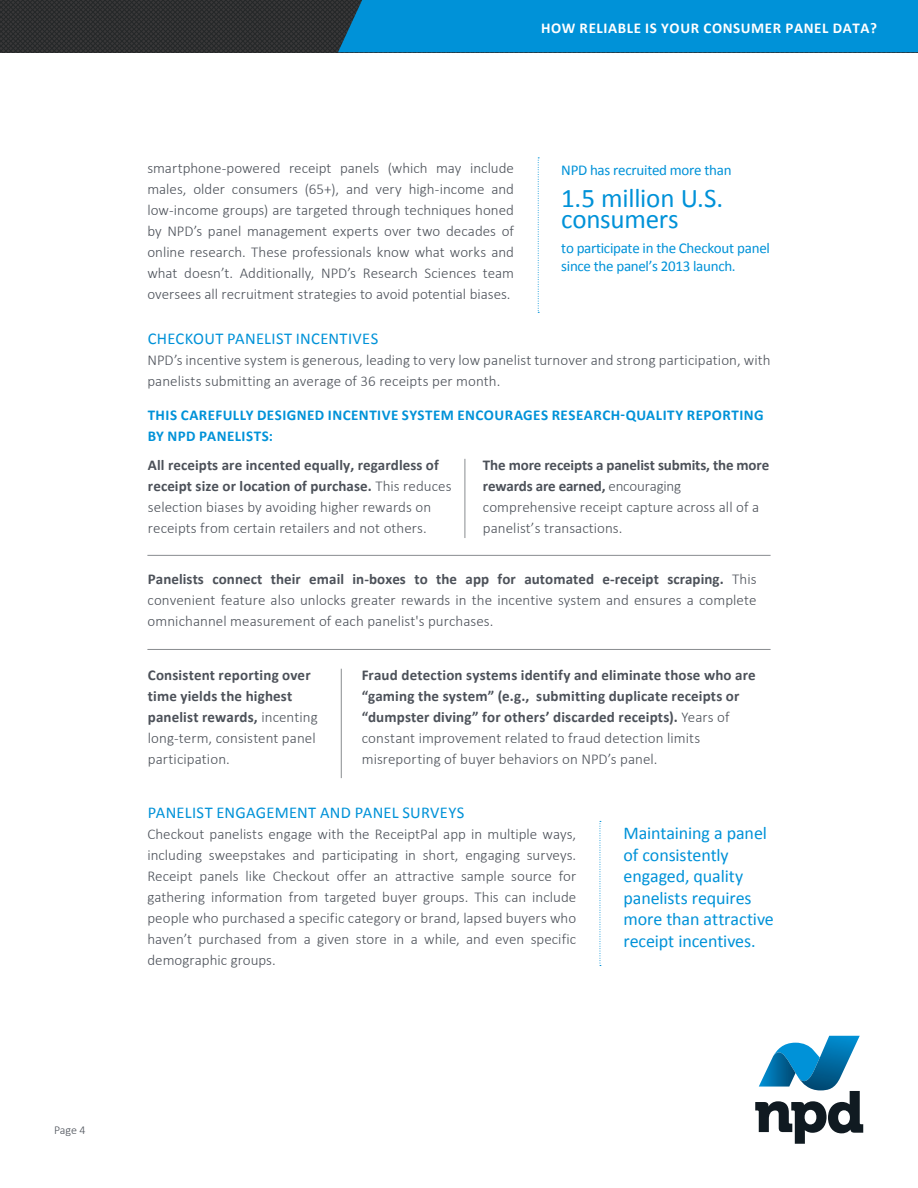
<style>
.page{position:relative;width:918px;height:1188px;background:#fff}
.page>*{position:absolute;margin:0;border:0;box-sizing:border-box;transform-origin:0 0}
.t1{font:27px/21.6px "Calibri";letter-spacing:-.01em;color:#0092d8}
.t2{font:18px/21.6px "Calibri";letter-spacing:-.005em;color:#0092d8}
.t3{font:16.5px "Calibri";letter-spacing:.015em;color:#0092d8}
.t4{font:300 15px/21px "Calibri";letter-spacing:.005em;color:#4c5159;text-align:justify}
.t5{font:700 15px/21px "Calibri";letter-spacing:.01em;color:#4c5159}
.t6{font:700 15px/21px "Calibri";letter-spacing:.03em;color:#0092d8}
.t7{font:15px/18px "Calibri";letter-spacing:-.02em;color:#0092d8}
.t8{font:700 15px "Calibri";letter-spacing:.04em;color:#fff}
.t9{font:300 12px "Calibri";color:#4c5159}
.s1{font-weight:700}
.s2{font-weight:300}
</style>
<div class="page">
<svg style="left:0;top:0;width:918px;height:52px;background:#116c97"></svg>
<svg style="left:755px;top:1036px;width:108px;height:108px"></svg>
<svg style="left:600px;top:821px;width:1px;height:145px"></svg>
<svg style="left:538px;top:158px;width:1px;height:155px"></svg>
<hr style="left:465px;top:459px;width:1px;height:79px;background:#888c8f">
<hr style="left:341px;top:669px;width:1px;height:109px;background:#888c8f">
<hr style="left:147px;top:555px;width:624px;height:1px;background:#888c8f">
<hr style="left:147px;top:649px;width:624px;height:1px;background:#888c8f">
<p class="t8" style="left:541px;top:18px;width:338px">HOW RELIABLE IS YOUR CONSUMER PANEL DATA?</p>
<p class="t4" style="left:147px;top:157px;width:368px">smartphone-powered receipt panels (which may include males, older consumers (65+), and very high-income and low-income groups) are targeted through techniques honed by NPD’s panel management experts over two decades of online research. These professionals know what works and what doesn’t. Additionally, NPD’s Research Sciences team oversees all recruitment strategies to avoid potential biases.</p>
<p class="t3" style="left:148px;top:328px;width:232px">CHECKOUT PANELIST INCENTIVES</p>
<p class="t4" style="left:147px;top:348px;width:625px">NPD’s incentive system is generous, leading to very low panelist turnover and strong participation, with panelists submitting an average of 36 receipts per month.</p>
<p class="t6" style="left:148px;top:405px;width:618px">THIS CAREFULLY DESIGNED INCENTIVE SYSTEM ENCOURAGES RESEARCH-QUALITY REPORTING<br>BY NPD PANELISTS:</p>
<p class="t7" style="left:561px;top:161px;width:172px">NPD has recruited more than</p>
<h1 class="t1" style="left:561px;top:187px;width:164px">1.5 million U.S. consumers</h1>
<p class="t7" style="left:561px;top:239px;width:210px">to participate in the Checkout panel since the panel’s 2013 launch.</p>
<p class="t4" style="left:148px;top:454px;width:305px;text-align:left"><span class="s1">All receipts are incented equally, regardless of receipt size</span> <span class="s1">or location of purchase</span><span class="s1">.</span> This reduces selection biases by avoiding higher rewards on receipts from certain retailers and not others.</p>
<p class="t4" style="left:483px;top:454px;width:288px;text-align:left"><span class="s1">The more receipts a panelist submits, the more rewards are earned,</span> encouraging comprehensive receipt capture across all of a panelist’s transactions.</p>
<p class="t4" style="left:148px;top:568px;width:610px"><span class="s1">Panelists connect their email in-boxes to the app for automated e-receipt scraping.</span> This convenient feature also unlocks greater rewards in the incentive system and ensures a complete omnichannel measurement of each panelist's purchases.</p>
<p class="t5" style="left:148px;top:664px;width:171px">Consistent reporting over time yields the highest panelist rewards, <span class="s2">incenting long-term, consistent panel participation.</span></p>
<p class="t5" style="left:362px;top:664px;width:395px">Fraud detection systems identify and eliminate those who are “gaming the system” (e.g., submitting duplicate receipts or “dumpster diving” for others’ discarded receipts). <span class="s2">Years of constant improvement related to fraud detection limits misreporting of buyer behaviors on NPD’s panel.</span></p>
<p class="t3" style="left:148px;top:802px;width:318px">PANELIST ENGAGEMENT AND PANEL SURVEYS</p>
<p class="t4" style="left:147px;top:823px;width:430px">Checkout panelists engage with the ReceiptPal app in multiple ways, including sweepstakes and participating in short, engaging surveys.<br>Receipt panels like Checkout offer an attractive sample source for gathering information from targeted buyer groups. This can include people who purchased a specific category or brand, lapsed buyers who haven’t purchased from a given store in a while, and even specific demographic groups.</p>
<p class="t2" style="left:624px;top:822px;width:152px">Maintaining a panel of consistently engaged, quality panelists requires more than attractive receipt incentives.</p>
<p class="t9" style="left:54px;top:1122px;width:33px">Page 4</p>
</div>
